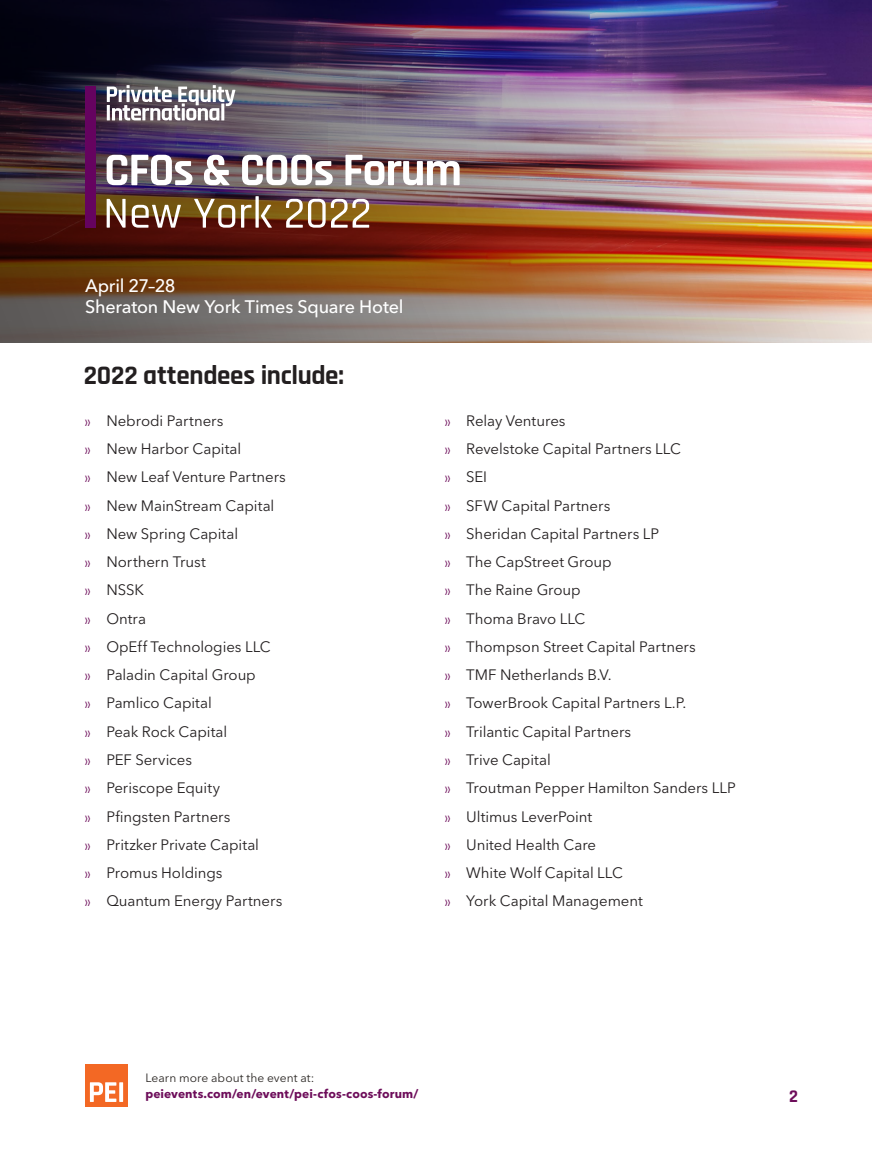
<style>
.page{position:relative;width:872px;height:1149px;background:#fff}
.page>*{position:absolute;margin:0;border:0;box-sizing:border-box;transform-origin:0 0}
.t1{font:700 27px "Rajdhani";letter-spacing:-.01em;color:#231f20}
.t2{font:500 18px/21.6px "Avenir Next LT Pro";letter-spacing:-.015em;color:#fff}
.t3{font:700 18px "Rajdhani";color:#6d0d5a}
.t4{font:15px "Avenir Next LT Pro";letter-spacing:-.005em;color:#231f20}
.t5{font:700 12px "Avenir Next LT Pro";letter-spacing:.01em;color:#6d0d5a}
.t6{font:12px "Avenir Next LT Pro";letter-spacing:.005em;color:#2d2926}
.s1{font-family:"Century Gothic Pro";font-size:12px;color:#6d0d5a}
</style>
<div class="page">
<img style="left:0;top:0;width:872px;height:342px">
<svg style="left:107px;top:155px;width:85px;height:30px"></svg>
<svg style="left:204px;top:155px;width:26px;height:30px"></svg>
<svg style="left:242px;top:155px;width:91px;height:30px"></svg>
<svg style="left:345px;top:155px;width:114px;height:30px"></svg>
<div style="left:85px;top:86px;width:11px;height:141px;background:#65035f"></div>
<svg style="left:107px;top:85px;width:128px;height:35px"></svg>
<hr style="left:221px;top:103px;width:3px;height:17px;background:#fff">
<svg style="left:107px;top:199px;width:19px;height:28px"></svg>
<svg style="left:132px;top:205px;width:49px;height:22px"></svg>
<svg style="left:194px;top:199px;width:41px;height:28px"></svg>
<svg style="left:241px;top:196px;width:31px;height:31px"></svg>
<svg style="left:286px;top:199px;width:83px;height:28px"></svg>
<div style="left:85px;top:1063px;width:43px;height:43px;background:#f36824"></div>
<svg style="left:90px;top:1082px;width:33px;height:19px"></svg>
<p class="t2" style="left:85px;top:274px;width:320px">April 27–28<br>Sheraton New York Times Square Hotel</p>
<p class="t1" style="left:84px;top:358px;width:262px">2022 attendees include:</p>
<p class="t4" style="left:85px;top:411px;width:140px"><span class="s1">»</span> Nebrodi Partners</p>
<p class="t4" style="left:85px;top:439px;width:158px"><span class="s1">»</span> New Harbor Capital</p>
<p class="t4" style="left:85px;top:468px;width:202px"><span class="s1">»</span> New Leaf Venture Partners</p>
<p class="t4" style="left:85px;top:496px;width:191px"><span class="s1">»</span> New MainStream Capital</p>
<p class="t4" style="left:85px;top:524px;width:155px"><span class="s1">»</span> New Spring Capital</p>
<p class="t4" style="left:85px;top:552px;width:122px"><span class="s1">»</span> Northern Trust</p>
<p class="t4" style="left:85px;top:581px;width:60px"><span class="s1">»</span> NSSK</p>
<p class="t4" style="left:85px;top:609px;width:62px"><span class="s1">»</span> Ontra</p>
<p class="t4" style="left:85px;top:637px;width:187px"><span class="s1">»</span> OpEff Technologies LLC</p>
<p class="t4" style="left:85px;top:665px;width:172px"><span class="s1">»</span> Paladin Capital Group</p>
<p class="t4" style="left:85px;top:694px;width:128px"><span class="s1">»</span> Pamlico Capital</p>
<p class="t4" style="left:85px;top:722px;width:144px"><span class="s1">»</span> Peak Rock Capital</p>
<p class="t4" style="left:85px;top:750px;width:108px"><span class="s1">»</span> PEF Services</p>
<p class="t4" style="left:85px;top:778px;width:136px"><span class="s1">»</span> Periscope Equity</p>
<p class="t4" style="left:85px;top:807px;width:147px"><span class="s1">»</span> Pfingsten Partners</p>
<p class="t4" style="left:85px;top:835px;width:175px"><span class="s1">»</span> Pritzker Private Capital</p>
<p class="t4" style="left:85px;top:863px;width:139px"><span class="s1">»</span> Promus Holdings</p>
<p class="t4" style="left:85px;top:891px;width:199px"><span class="s1">»</span> Quantum Energy Partners</p>
<p class="t4" style="left:445px;top:411px;width:122px"><span class="s1">»</span> Relay Ventures</p>
<p class="t4" style="left:445px;top:439px;width:237px"><span class="s1">»</span> Revelstoke Capital Partners LLC</p>
<p class="t4" style="left:445px;top:468px;width:44px"><span class="s1">»</span> SEI</p>
<p class="t4" style="left:445px;top:496px;width:167px"><span class="s1">»</span> SFW Capital Partners</p>
<p class="t4" style="left:445px;top:524px;width:216px"><span class="s1">»</span> Sheridan Capital Partners LP</p>
<p class="t4" style="left:445px;top:552px;width:168px"><span class="s1">»</span> The CapStreet Group</p>
<p class="t4" style="left:445px;top:581px;width:137px"><span class="s1">»</span> The Raine Group</p>
<p class="t4" style="left:445px;top:609px;width:142px"><span class="s1">»</span> Thoma Bravo LLC</p>
<p class="t4" style="left:445px;top:637px;width:252px"><span class="s1">»</span> Thompson Street Capital Partners</p>
<p class="t4" style="left:445px;top:665px;width:168px"><span class="s1">»</span> TMF Netherlands B.V.</p>
<p class="t4" style="left:445px;top:694px;width:243px"><span class="s1">»</span> TowerBrook Capital Partners L.P.</p>
<p class="t4" style="left:445px;top:722px;width:188px"><span class="s1">»</span> Trilantic Capital Partners</p>
<p class="t4" style="left:445px;top:750px;width:107px"><span class="s1">»</span> Trive Capital</p>
<p class="t4" style="left:445px;top:778px;width:292px"><span class="s1">»</span> Troutman Pepper Hamilton Sanders LLP</p>
<p class="t4" style="left:445px;top:807px;width:149px"><span class="s1">»</span> Ultimus LeverPoint</p>
<p class="t4" style="left:445px;top:835px;width:153px"><span class="s1">»</span> United Health Care</p>
<p class="t4" style="left:445px;top:863px;width:179px"><span class="s1">»</span> White Wolf Capital LLC</p>
<p class="t4" style="left:445px;top:891px;width:199px"><span class="s1">»</span> York Capital Management</p>
<p class="t6" style="left:145px;top:1069px;width:171px">Learn more about the event at:</p>
<p class="t5" style="left:145px;top:1086px;width:275px">peievents.com/en/event/pei-cfos-coos-forum/</p>
<p class="t3" style="left:789px;top:1085px;width:10px">2</p>
</div>
